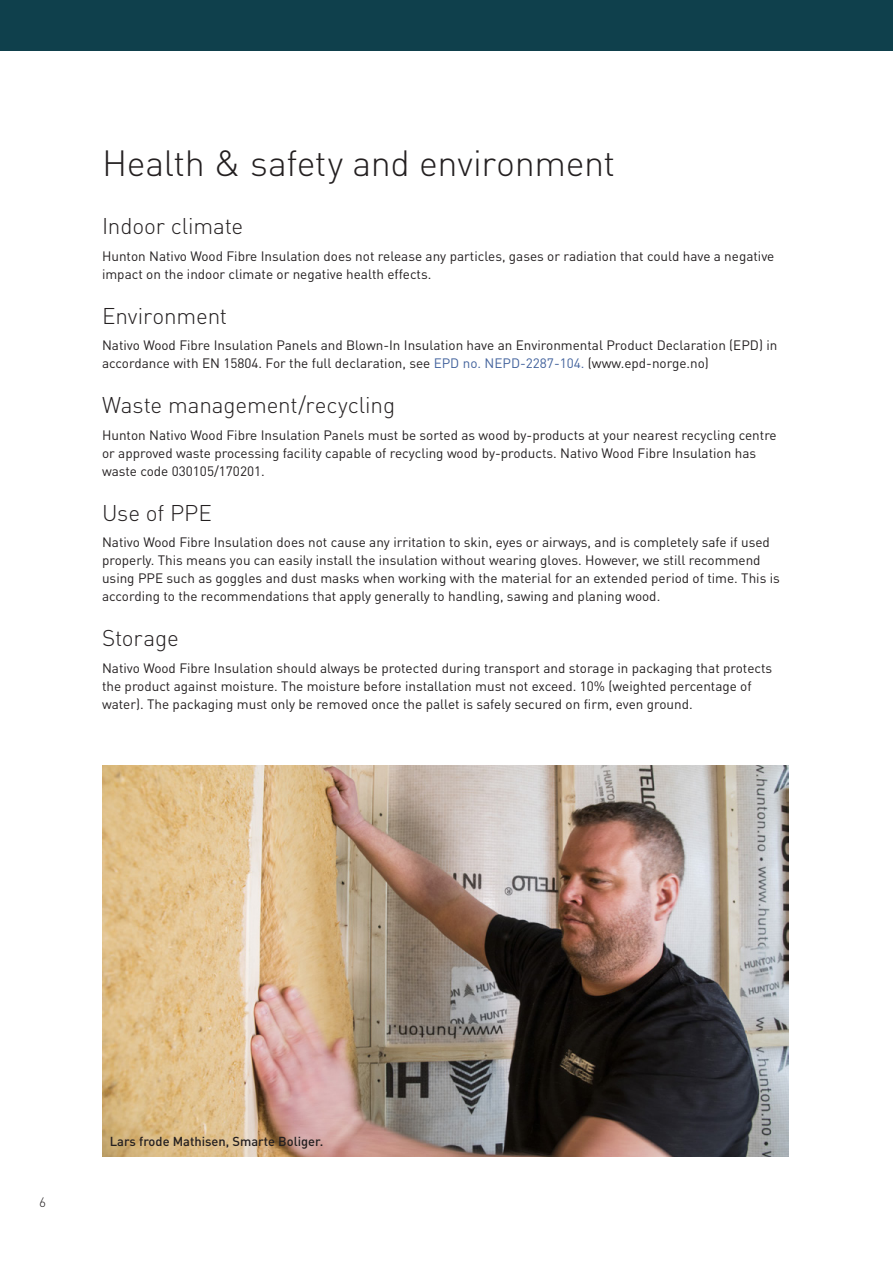
<style>
.page{position:relative;width:893px;height:1263px;background:#fff}
.page>*{position:absolute;margin:0;border:0;box-sizing:border-box;transform-origin:0 0}
.undertittel_stor{font:300 36px "DINOT";letter-spacing:-.015em;color:#231f20}
.Undertittel{font:300 22.5px "DINOT";letter-spacing:-.005em;color:#231f20}
.Brødtekst{font:13.5px/18px "DINOT";color:#231f20}
.t1{font:300 13.5px "DINOT";color:#231f20}
.Mellomtittel_liten{font:500 12.9px "DINOT";color:#231f20}
.s1{color:#43639d}
</style>
<div class="page">
<div style="left:0;top:0;width:893px;height:51px;background:#0f404c"></div>
<img style="left:102px;top:766px;width:687px;height:390px">
<p class="undertittel_stor" style="left:102px;top:141px;width:515px">Health &amp; safety and environment</p>
<p class="Undertittel" style="left:102px;top:212px;width:143px">Indoor climate</p>
<p class="Brødtekst" style="left:102px;top:246px;width:674px">Hunton Nativo Wood Fibre Insulation does not release any particles, gases or radiation that could have a negative impact on the indoor climate or negative health effects.</p>
<p class="Undertittel" style="left:102px;top:302px;width:127px">Environment</p>
<p class="Brødtekst" style="left:102px;top:336px;width:677px">Nativo Wood Fibre Insulation Panels and Blown-In Insulation have an Environmental Product Declaration (EPD) in accordance with EN 15804. For the full declaration, see <span class="s1">EPD no. NEPD-2287-104.</span> (www.epd-norge.no)</p>
<p class="Undertittel" style="left:102px;top:391px;width:295px">Waste management/recycling</p>
<p class="Brødtekst" style="left:102px;top:425px;width:676px">Hunton Nativo Wood Fibre Insulation Panels must be sorted as wood by-products at your nearest recycling centre or approved waste processing facility capable of recycling wood by-products. Nativo Wood Fibre Insulation has waste code 030105/170201.</p>
<p class="Undertittel" style="left:102px;top:499px;width:111px">Use of PPE</p>
<p class="Brødtekst" style="left:102px;top:533px;width:679px">Nativo Wood Fibre Insulation does not cause any irritation to skin, eyes or airways, and is completely safe if used properly. This means you can easily install the insulation without wearing gloves. However, we still recommend using PPE such as goggles and dust masks when working with the material for an extended period of time. This is according to the recommendations that apply generally to handling, sawing and planing wood.</p>
<p class="Undertittel" style="left:102px;top:624px;width:78px">Storage</p>
<p class="Brødtekst" style="left:102px;top:658px;width:672px">Nativo Wood Fibre Insulation should always be protected during transport and storage in packaging that protects the product against moisture. The moisture before installation must not exceed. 10% (weighted percentage of water). The packaging must only be removed once the pallet is safely secured on firm, even ground.</p>
<p class="t1" style="left:39px;top:1194px;width:8px">6</p>
<p class="Mellomtittel_liten" style="left:110px;top:1133px;width:215px">Lars frode Mathisen, Smarte Boliger.</p>
</div>
